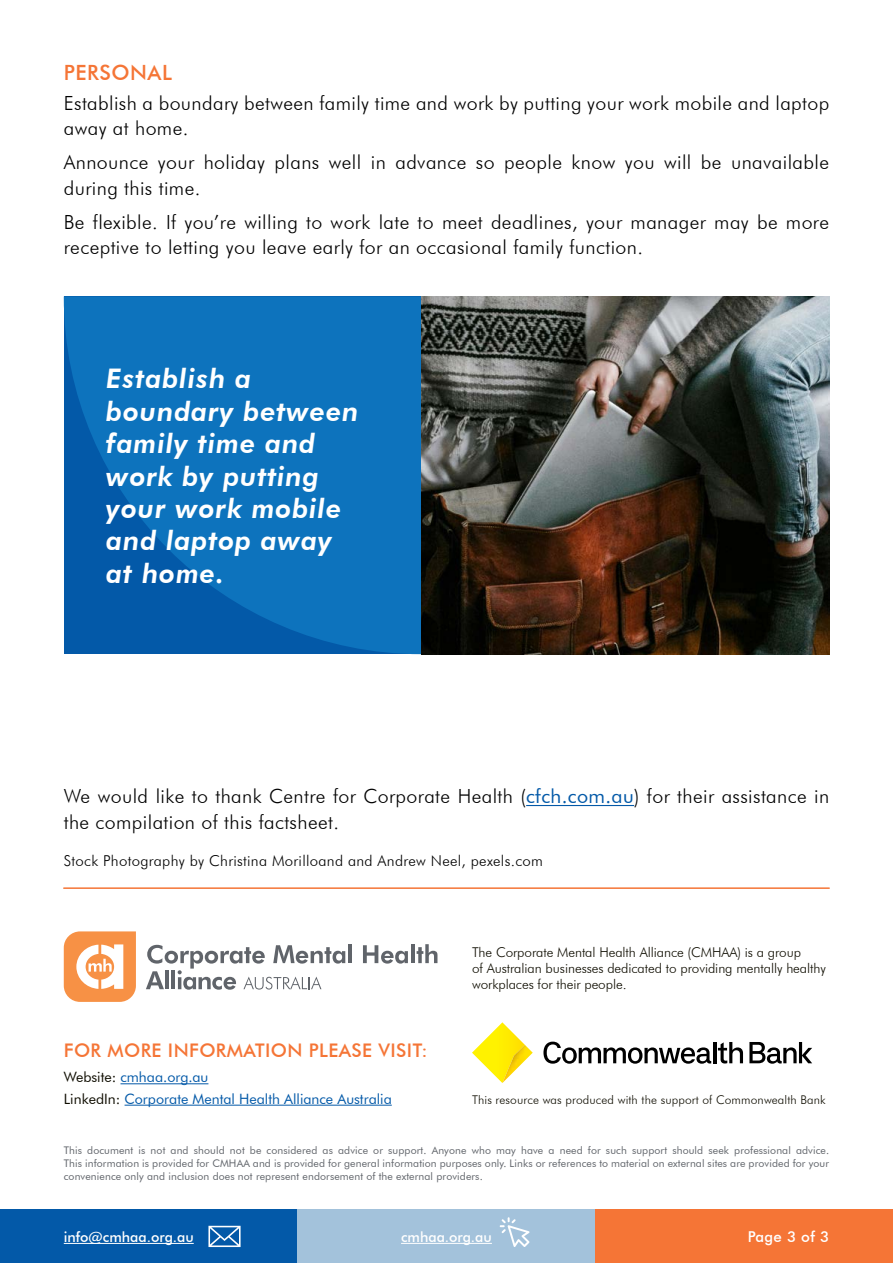
<style>
.page{position:relative;width:893px;height:1263px;background:#fff}
.page>*{position:absolute;margin:0;border:0;box-sizing:border-box;transform-origin:0 0}
.t1{font:italic 800 27px/32.4px "Futura BT";letter-spacing:.03em;color:#fff}
.t2{font:500 21px "Futura BT";letter-spacing:.025em;color:#f57536}
.t3{font:300 19.5px/25.5px "Futura BT";letter-spacing:.02em;color:#000}
.t4{font:500 18.75px "Futura BT";letter-spacing:.02em;color:#f57536}
.t5{font:300 15px "Futura BT";letter-spacing:.02em;color:#000}
.t6{font:500 15px "Futura BT";letter-spacing:.02em;color:#fff}
.t7{font:14.25px/21.3px "Futura BT";color:#0359a8}
.t8{font:500 14.25px "Futura BT";color:#fff}
.t9{font:300 13.5px/16.2px "Futura BT";letter-spacing:-.005em;color:#0f0d00}
.t10{font:300 12px "Futura BT";letter-spacing:.01em;color:#0f0d00}
.t11{font:10.5px/12.6px "Futura BT";letter-spacing:.01em;color:#60646a;text-align:justify}
.s1{font-weight:400;color:#0359a8}
.s2{color:#0f0d00}
</style>
<div class="page">
<div style="left:0;top:1210px;width:298px;height:53px;background:#0359a8"></div>
<div style="left:298px;top:1210px;width:297px;height:53px;background:#a3c2db"></div>
<div style="left:595px;top:1210px;width:298px;height:53px;background:#f57536"></div>
<hr style="left:64px;top:1243px;width:130px;height:1px;background:#fff">
<hr style="left:401px;top:1243px;width:91px;height:1px;background:#fff">
<svg style="left:208px;top:1226px;width:33px;height:21px"></svg>
<svg style="left:500px;top:1217px;width:30px;height:30px"></svg>
<svg style="left:64px;top:296px;width:357px;height:358px;fill:#0d73bd"></svg>
<svg style="left:146px;top:945px;width:199px;height:45px"></svg>
<hr style="left:348px;top:944px;width:4px;height:19px;background:#60646a">
<svg style="left:363px;top:945px;width:45px;height:18px"></svg>
<hr style="left:411px;top:944px;width:4px;height:19px;background:#60646a">
<svg style="left:417px;top:944px;width:20px;height:19px"></svg>
<svg style="left:64px;top:931px;width:72px;height:71px"></svg>
<hr style="left:64px;top:887px;width:765px;height:2px;background:#f57536">
<hr style="left:121px;top:1083px;width:87px;height:1px;background:#0359a8">
<hr style="left:125px;top:1105px;width:267px;height:1px;background:#0359a8">
<svg style="left:543px;top:1041px;width:168px;height:23px"></svg>
<hr style="left:713px;top:1042px;width:3px;height:21px;background:#000">
<svg style="left:749px;top:1042px;width:63px;height:22px"></svg>
<svg style="left:718px;top:1042px;width:25px;height:21px"></svg>
<svg style="left:472px;top:1022px;width:53px;height:61px"></svg>
<img style="left:502px;top:1045px;width:31px;height:38px">
<hr style="left:526px;top:805px;width:108px;height:1px;background:#0359a8">
<img style="left:421px;top:296px;width:408px;height:358px">
<p class="t2" style="left:64px;top:60px;width:110px">PERSONAL</p>
<p class="t3" style="left:64px;top:90px;width:767px">Establish a boundary between family time and work by putting your work mobile and laptop away at home.</p>
<p class="t3" style="left:64px;top:149px;width:767px">Announce your holiday plans well in advance so people know you will be unavailable during this time.</p>
<p class="t3" style="left:64px;top:209px;width:767px">Be flexible. If you’re willing to work late to meet deadlines, your manager may be more receptive to letting you leave early for an occasional family function.</p>
<h1 class="t1" style="left:106px;top:363px;width:254px">Establish a boundary between family time and work by putting your work mobile and laptop away at home.</h1>
<p class="t3" style="left:64px;top:783px;width:767px">We would like to thank Centre for Corporate Health (<span class="s1">cfch.com.au</span>) for their assistance in the compilation of this factsheet.</p>
<p class="t5" style="left:64px;top:852px;width:481px">Stock Photography by Christina Morilloand and Andrew Neel, pexels.com</p>
<p class="t4" style="left:64px;top:1038px;width:365px">FOR MORE INFORMATION PLEASE VISIT:</p>
<p class="t7" style="left:64px;top:1066px;width:329px"><span class="s2">Website:</span> cmhaa.org.au<br><span class="s2">LinkedIn:</span> Corporate Mental Health Alliance Australia</p>
<p class="t9" style="left:472px;top:943px;width:355px">The Corporate Mental Health Alliance (CMHAA) is a group<br>of Australian businesses dedicated to providing mentally healthy workplaces for their people.</p>
<p class="t10" style="left:472px;top:1092px;width:355px">This resource was produced with the support of Commonwealth Bank</p>
<p class="t11" style="left:64px;top:1144px;width:767px">This document is not and should not be considered as advice or support. Anyone who may have a need for such support should seek professional advice.<br>This information is provided for CMHAA and is provided for general information purposes only. Links or references to material on external sites are provided for your convenience only and inclusion does not represent endorsement of the external providers.</p>
<p class="t8" style="left:64px;top:1228px;width:131px">info@cmhaa.org.au</p>
<p class="t8" style="left:401px;top:1228px;width:92px">cmhaa.org.au</p>
<p class="t6" style="left:748px;top:1228px;width:83px">Page 3 of 3</p>
</div>
